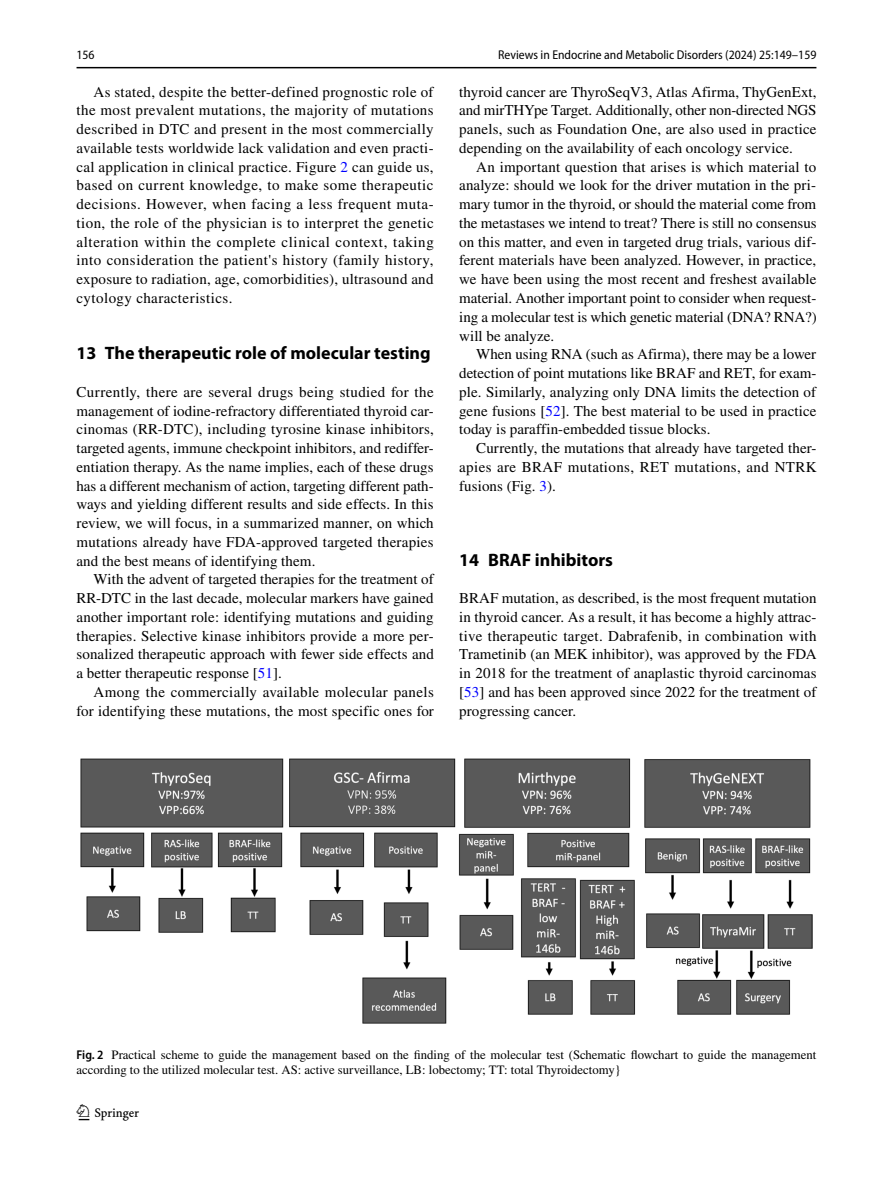
<style>
.page{position:relative;width:893px;height:1187px;background:#fff}
.page>*{position:absolute;margin:0;border:0;box-sizing:border-box;transform-origin:0 0}
.t1{font:22.5px "Springnew Regular 2";color:#000}
.t2{font:700 18px "Myriad Pro";color:#000}
.t3{font:15px/18.8px "STIX";letter-spacing:.005em;color:#000;text-align:justify}
.t4{font:12.75px/15px "STIX";color:#000}
.t5{font:semi-condensed 12.75px "Myriad Pro";color:#000}
.s1{color:#00f}
.s2{font-family:"Myriad Pro";font-weight:600;font-stretch:semi-condensed}
</style>
<div class="page">
<hr style="left:77px;top:67px;width:739px;height:1px;background:#000">
<img style="left:80px;top:758px;width:732px;height:265px">
<p class="t5" style="left:77px;top:48px;width:20px">156</p>
<p class="t5" style="left:498px;top:48px;width:320px">Reviews in Endocrine and Metabolic Disorders (2024) 25:149–159</p>
<p class="t3" style="left:77px;top:83px;width:359px;text-indent:17px">As stated, despite the better-defined prognostic role of the most prevalent mutations, the majority of mutations described in DTC and present in the most commercially available tests worldwide lack validation and even practi&shy;cal application in clinical practice. Figure <span class="s1">2</span> can guide us, based on current knowledge, to make some therapeutic decisions. However, when facing a less frequent muta&shy;tion, the role of the physician is to interpret the genetic alteration within the complete clinical context, taking into consideration the patient's history (family history, exposure to radiation, age, comorbidities), ultrasound and cytology characteristics.</p>
<p class="t2" style="left:77px;top:341px;width:356px">13 The therapeutic role of molecular testing</p>
<p class="t3" style="left:77px;top:383px;width:359px">Currently, there are several drugs being studied for the management of iodine-refractory differentiated thyroid car&shy;cinomas (RR-DTC), including tyrosine kinase inhibitors, targeted agents, immune checkpoint inhibitors, and rediffer&shy;entiation therapy. As the name implies, each of these drugs has a different mechanism of action, targeting different path&shy;ways and yielding different results and side effects. In this review, we will focus, in a summarized manner, on which mutations already have FDA-approved targeted therapies and the best means of identifying them.</p>
<p class="t3" style="left:77px;top:571px;width:359px;text-indent:17px">With the advent of targeted therapies for the treatment of RR-DTC in the last decade, molecular markers have gained another important role: identifying mutations and guiding therapies. Selective kinase inhibitors provide a more per&shy;sonalized therapeutic approach with fewer side effects and a better therapeutic response [<span class="s1">51</span>].</p>
<p class="t3" style="left:77px;top:683px;width:359px;text-align:right">Among the commercially available molecular panels for identifying these mutations, the most specific ones for</p>
<p class="t3" style="left:459px;top:83px;width:359px">thyroid cancer are ThyroSeqV3, Atlas Afirma, ThyGenExt, and mirTHYpe Target. Additionally, other non-directed NGS panels, such as Foundation One, are also used in practice depending on the availability of each oncology service.</p>
<p class="t3" style="left:459px;top:158px;width:359px;text-indent:17px">An important question that arises is which material to analyze: should we look for the driver mutation in the pri&shy;mary tumor in the thyroid, or should the material come from the metastases we intend to treat? There is still no consensus on this matter, and even in targeted drug trials, various dif&shy;ferent materials have been analyzed. However, in practice, we have been using the most recent and freshest available material. Another important point to consider when request&shy;ing a molecular test is which genetic material (DNA? RNA?) will be analyze.</p>
<p class="t3" style="left:459px;top:346px;width:359px;text-indent:17px">When using RNA (such as Afirma), there may be a lower detection of point mutations like BRAF and RET, for exam&shy;ple. Similarly, analyzing only DNA limits the detection of gene fusions [<span class="s1">52</span>]. The best material to be used in practice today is paraffin-embedded tissue blocks.</p>
<p class="t3" style="left:459px;top:439px;width:359px;text-indent:17px">Currently, the mutations that already have targeted ther&shy;apies are BRAF mutations, RET mutations, and NTRK fusions (Fig. <span class="s1">3</span>).</p>
<p class="t2" style="left:459px;top:548px;width:155px">14 BRAF inhibitors</p>
<p class="t3" style="left:459px;top:589px;width:359px">BRAF mutation, as described, is the most frequent mutation in thyroid cancer. As a result, it has become a highly attrac&shy;tive therapeutic target. Dabrafenib, in combination with Trametinib (an MEK inhibitor), was approved by the FDA in 2018 for the treatment of anaplastic thyroid carcinomas [<span class="s1">53</span>] and has been approved since 2022 for the treatment of progressing cancer.</p>
<p class="t4" style="left:77px;top:1047px;width:741px"><span class="s2">Fig. 2</span> Practical scheme to guide the management based on the finding of the molecular test (Schematic flowchart to guide the management according to the utilized molecular test. AS: active surveillance, LB: lobectomy; TT: total Thyroidectomy}</p>
<h1 class="t1" style="left:79px;top:1104px;width:62px">1 3</h1>
</div>
